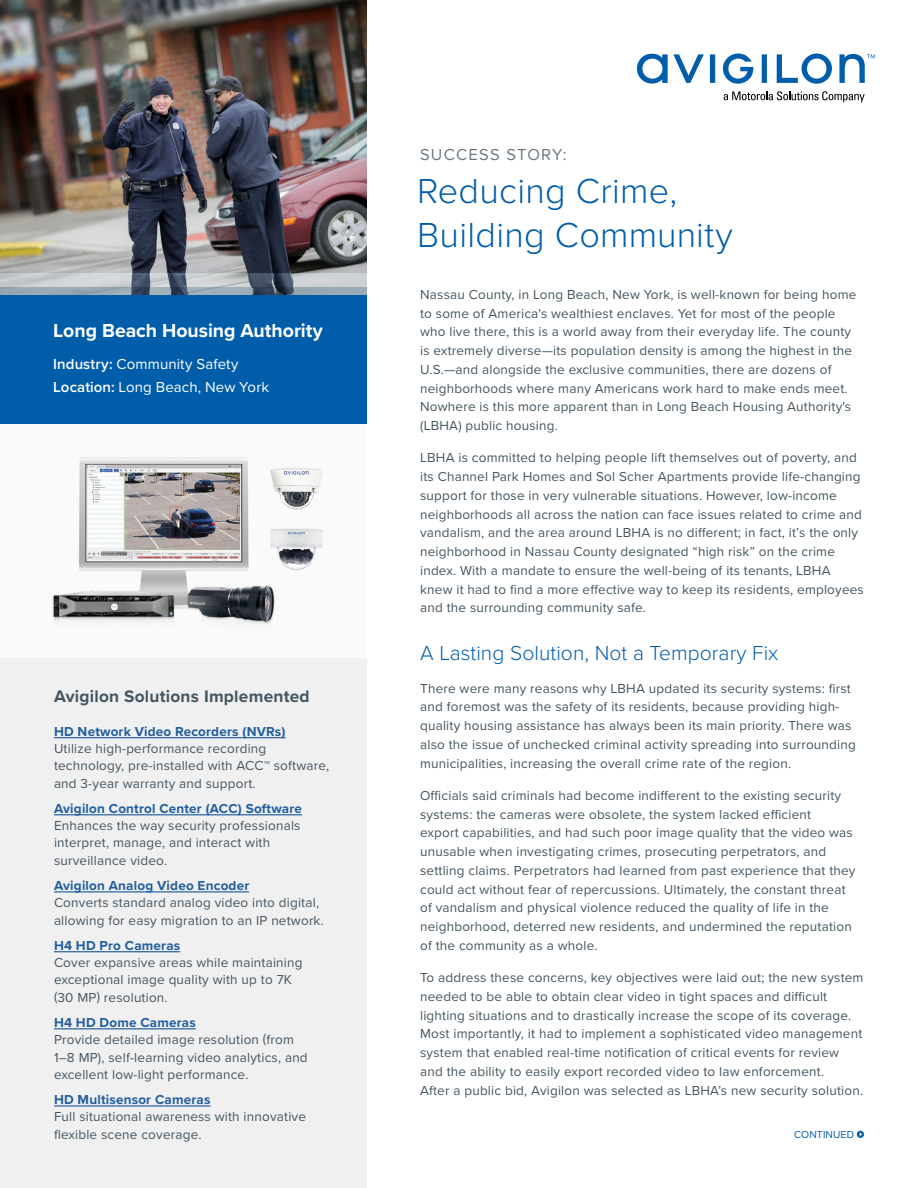
<style>
.page{position:relative;width:918px;height:1188px;background:#fff}
.page>*{position:absolute;margin:0;border:0;box-sizing:border-box;transform-origin:0 0}
.t1{font:300 36px/43.5px "Proxima Nova";letter-spacing:.01em;color:#005daa}
.t2{font:300 21px "Proxima Nova";letter-spacing:.005em;color:#005daa}
.t3{font:700 19.5px "Proxima Nova";letter-spacing:-.005em;color:#fff}
.t4{font:700 17.25px "Proxima Nova";letter-spacing:.015em;color:#455560}
.t5{font:16.5px "Proxima Nova";letter-spacing:.075em;color:#6a7780}
.t6{font:15px/22.8px "Proxima Nova";letter-spacing:.01em;color:#fff}
.t7{font:13.5px/18.8px "Proxima Nova";letter-spacing:.015em;color:#455560}
.t8{font:700 13.5px "Proxima Nova";letter-spacing:.015em;color:#215e9e}
.t9{font:10.5px "Proxima Nova";letter-spacing:.01em;color:#005daa}
.s1{font-weight:600}
</style>
<div class="page">
<img style="left:0;top:0;width:366px;height:273px">
<div style="left:0;top:657px;width:366px;height:531px;background:#f0f0f1"></div>
<hr style="left:54px;top:737px;width:232px;height:1px;background:#215e9e">
<hr style="left:54px;top:814px;width:248px;height:1px;background:#215e9e">
<hr style="left:54px;top:891px;width:195px;height:1px;background:#215e9e">
<hr style="left:54px;top:951px;width:126px;height:1px;background:#215e9e">
<hr style="left:54px;top:1028px;width:142px;height:1px;background:#215e9e">
<hr style="left:54px;top:1105px;width:156px;height:2px;background:#215e9e">
<svg style="left:637px;top:54px;width:238px;height:30px"></svg>
<svg style="left:724px;top:91px;width:141px;height:11px"></svg>
<svg style="left:857px;top:1131px;width:7px;height:7px"></svg>
<img style="left:52px;top:457px;width:271px;height:170px">
<svg style="left:0;top:273px;width:366px;height:14px;fill:#ccd0d1"></svg>
<svg style="left:0;top:287px;width:366px;height:9px;fill:#97a7b1"></svg>
<div style="left:0;top:296px;width:366px;height:128px;background:#005daa"></div>
<h3 class="t3" style="left:53px;top:316px;width:271px">Long Beach Housing Authority</h3>
<p class="t6" style="left:53px;top:352px;width:217px"><span class="s1">Industry:</span> Community Safety<br><span class="s1">Location:</span> Long Beach, New York</p>
<p class="t4" style="left:54px;top:684px;width:257px">Avigilon Solutions Implemented</p>
<p class="t8" style="left:54px;top:721px;width:233px">HD Network Video Recorders (NVRs)</p>
<p class="t7" style="left:54px;top:739px;width:277px;line-height:17.2px">Utilize high-performance recording technology, pre-installed with ACC™ software, and 3-year warranty and support.</p>
<p class="t8" style="left:54px;top:798px;width:249px">Avigilon Control Center (ACC) Software</p>
<p class="t7" style="left:54px;top:816px;width:248px;line-height:17.2px">Enhances the way security professionals interpret, manage, and interact with surveillance video.</p>
<p class="t8" style="left:54px;top:875px;width:197px">Avigilon Analog Video Encoder</p>
<p class="t7" style="left:54px;top:894px;width:271px;line-height:17.2px">Converts standard analog video into digital, allowing for easy migration to an IP network.</p>
<p class="t8" style="left:54px;top:935px;width:128px">H4 HD Pro Cameras</p>
<p class="t7" style="left:54px;top:953px;width:250px;line-height:17.2px">Cover expansive areas while maintaining exceptional image quality with up to 7K (30 MP) resolution.</p>
<p class="t8" style="left:54px;top:1012px;width:143px">H4 HD Dome Cameras</p>
<p class="t7" style="left:54px;top:1031px;width:255px;line-height:17.2px">Provide detailed image resolution (from<br>1–8 MP), self-learning video analytics, and excellent low-light performance.</p>
<p class="t8" style="left:54px;top:1090px;width:158px">HD Multisensor Cameras</p>
<p class="t7" style="left:54px;top:1108px;width:254px;line-height:17.2px">Full situational awareness with innovative flexible scene coverage.</p>
<p class="t5" style="left:420px;top:142px;width:148px">SUCCESS STORY:</p>
<h1 class="t1" style="left:417px;top:168px;width:317px">Reducing Crime,<br>Building Community</h1>
<p class="t7" style="left:420px;top:284px;width:438px">Nassau County, in Long Beach, New York, is well-known for being home to some of America's wealthiest enclaves. Yet for most of the people who live there, this is a world away from their everyday life. The county is extremely diverse—its population density is among the highest in the U.S.—and alongside the exclusive communities, there are dozens of neighborhoods where many Americans work hard to make ends meet.<br>Nowhere is this more apparent than in Long Beach Housing Authority's (LBHA) public housing.</p>
<p class="t7" style="left:420px;top:448px;width:445px">LBHA is committed to helping people lift themselves out of poverty, and its Channel Park Homes and Sol Scher Apartments provide life-changing support for those in very vulnerable situations. However, low-income neighborhoods all across the nation can face issues related to crime and vandalism, and the area around LBHA is no different; in fact, it’s the only neighborhood in Nassau County designated “high risk” on the crime index. With a mandate to ensure the well-being of its tenants, LBHA knew it had to find a more effective way to keep its residents, employees and the surrounding community safe.</p>
<h2 class="t2" style="left:420px;top:638px;width:360px">A Lasting Solution, Not a Temporary Fix</h2>
<p class="t7" style="left:420px;top:678px;width:437px">There were many reasons why LBHA updated its security systems: first and foremost was the safety of its residents, because providing high&shy;quality housing assistance has always been its main priority. There was also the issue of unchecked criminal activity spreading into surrounding municipalities, increasing the overall crime rate of the region.</p>
<p class="t7" style="left:420px;top:785px;width:437px">Officials said criminals had become indifferent to the existing security systems: the cameras were obsolete, the system lacked efficient<br>export capabilities, and had such poor image quality that the video was unusable when investigating crimes, prosecuting perpetrators, and settling claims. Perpetrators had learned from past experience that they could act without fear of repercussions. Ultimately, the constant threat of vandalism and physical violence reduced the quality of life in the neighborhood, deterred new residents, and undermined the reputation of the community as a whole.</p>
<p class="t7" style="left:420px;top:968px;width:445px">To address these concerns, key objectives were laid out; the new system needed to be able to obtain clear video in tight spaces and difficult lighting situations and to drastically increase the scope of its coverage.<br>Most importantly, it had to implement a sophisticated video management system that enabled real-time notification of critical events for review and the ability to easily export recorded video to law enforcement.<br>After a public bid, Avigilon was selected as LBHA’s new security solution.</p>
<p class="t9" style="left:794px;top:1126px;width:62px">CONTINUED</p>
</div>
